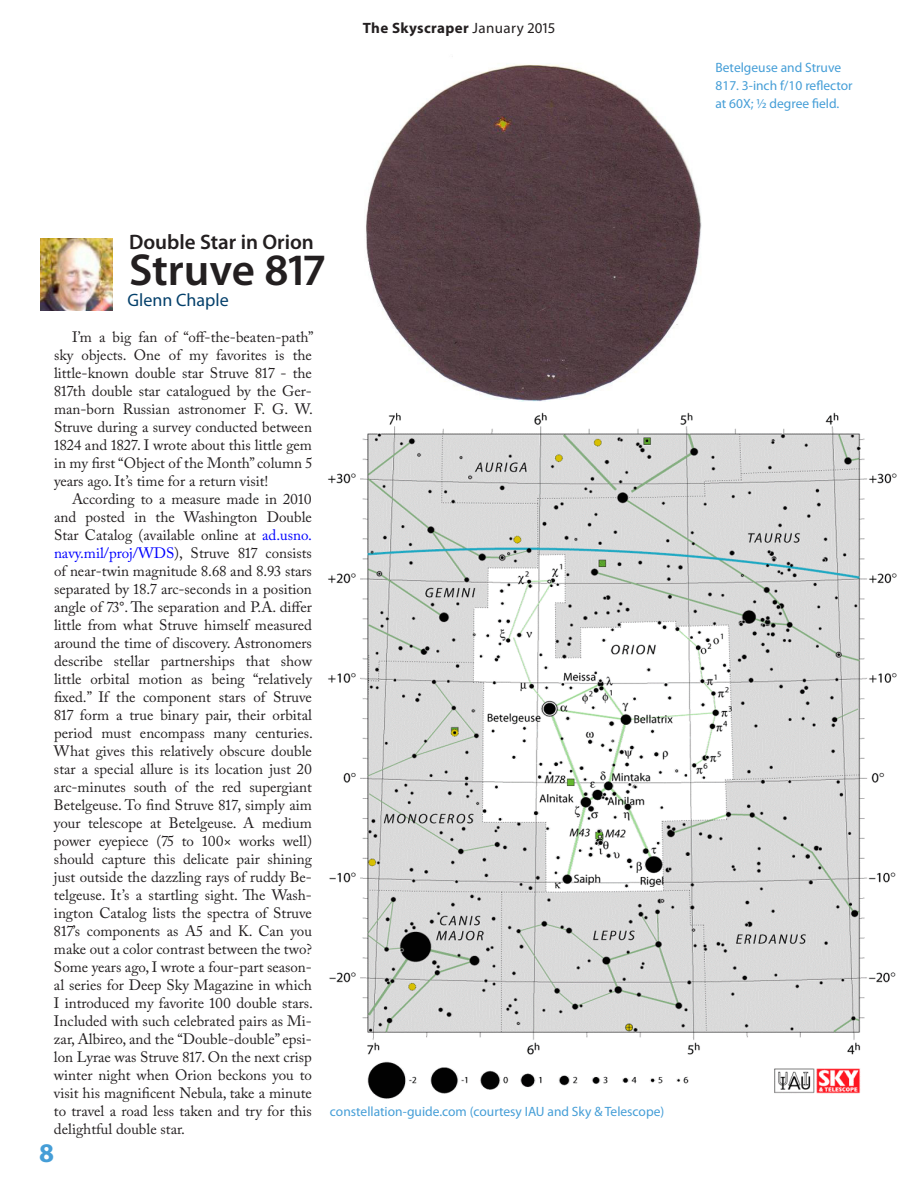
<style>
.page{position:relative;width:918px;height:1188px;background:#fff}
.page>*{position:absolute;margin:0;border:0;box-sizing:border-box;transform-origin:0 0}
.t1{font:600 45px "Myriad Pro";color:#231f20}
.t2{font:700 27px "Myriad Pro";color:#459ed7}
.t3{font:600 21px "Myriad Pro";color:#231f20}
.t4{font:18px "Myriad Pro";color:#04406b}
.t5{font:15px/18px "Adobe Caslon Pro";color:#231f20;text-align:justify}
.t6{font:700 15px "Myriad Pro";letter-spacing:.025em;color:#231f20}
.t7{font:13.5px/18px "Myriad Pro";color:#459ed7}
.s1{font-weight:400}
.s2{color:#00f}
.s3{font-family:"Myriad Pro"}
</style>
<div class="page">
<img style="left:328px;top:412px;width:569px;height:687px">
<img style="left:40px;top:238px;width:72px;height:72px">
<img style="left:366px;top:64px;width:336px;height:338px">
<p class="t6" style="left:363px;top:18px;width:194px">The Skyscraper <span class="s1">January 2015</span></p>
<h3 class="t3" style="left:129px;top:229px;width:186px">Double Star in Orion</h3>
<h1 class="t1" style="left:129px;top:241px;width:197px">Struve 817</h1>
<p class="t4" style="left:128px;top:289px;width:103px">Glenn Chaple</p>
<p class="t5" style="left:54px;top:328px;width:261px;text-indent:18px">I’m a big fan of “off-the-beaten-path” sky objects. One of my favorites is the little-known double star Struve 817 - the 817th double star catalogued by the Ger&shy;man-born Russian astronomer F. G. W.<br>Struve during a survey conducted between 1824 and 1827. I wrote about this little gem in my first “Object of the Month” column 5 years ago. It’s time for a return visit!</p>
<p class="t5" style="left:54px;top:490px;width:261px;text-indent:18px">According to a measure made in 2010 and posted in the Washington Double Star Catalog (available online at <span class="s2">ad.usno. navy.mil/proj/WDS</span>), Struve 817 consists of near-twin magnitude 8.68 and 8.93 stars separated by 18.7 arc-seconds in a position angle of 73<span class="s3">°</span>. The separation and P.A. differ little from what Struve himself measured around the time of discovery. Astronomers describe stellar partnerships that show little orbital motion as being “relatively fixed.” If the component stars of Struve 817 form a true binary pair, their orbital period must encompass many centuries.<br>What gives this relatively obscure double star a special allure is its location just 20 arc-minutes south of the red supergiant Betelgeuse. To find Struve 817, simply aim your telescope at Betelgeuse. A medium power eyepiece (75 to 100× works well) should capture this delicate pair shining just outside the dazzling rays of ruddy Be&shy;telgeuse. It’s a startling sight. The Wash&shy;ington Catalog lists the spectra of Struve 817’s components as A5 and K. Can you make out a color contrast between the two?<br>Some years ago, I wrote a four-part season&shy;al series for Deep Sky Magazine in which I introduced my favorite 100 double stars.<br>Included with such celebrated pairs as Mi&shy;zar, Albireo, and the “Double-double” epsi&shy;lon Lyrae was Struve 817. On the next crisp winter night when Orion beckons you to visit his magnificent Nebula, take a minute to travel a road less taken and try for this delightful double star.</p>
<h2 class="t2" style="left:39px;top:1135px;width:16px">8</h2>
<p class="t7" style="left:330px;top:1102px;width:336px">constellation-guide.com (courtesy IAU and Sky &amp; Telescope)</p>
<p class="t7" style="left:716px;top:58px;width:139px">Betelgeuse and Struve<br>817. 3-inch f/10 reflector at 60X; ½ degree field.</p>
</div>
